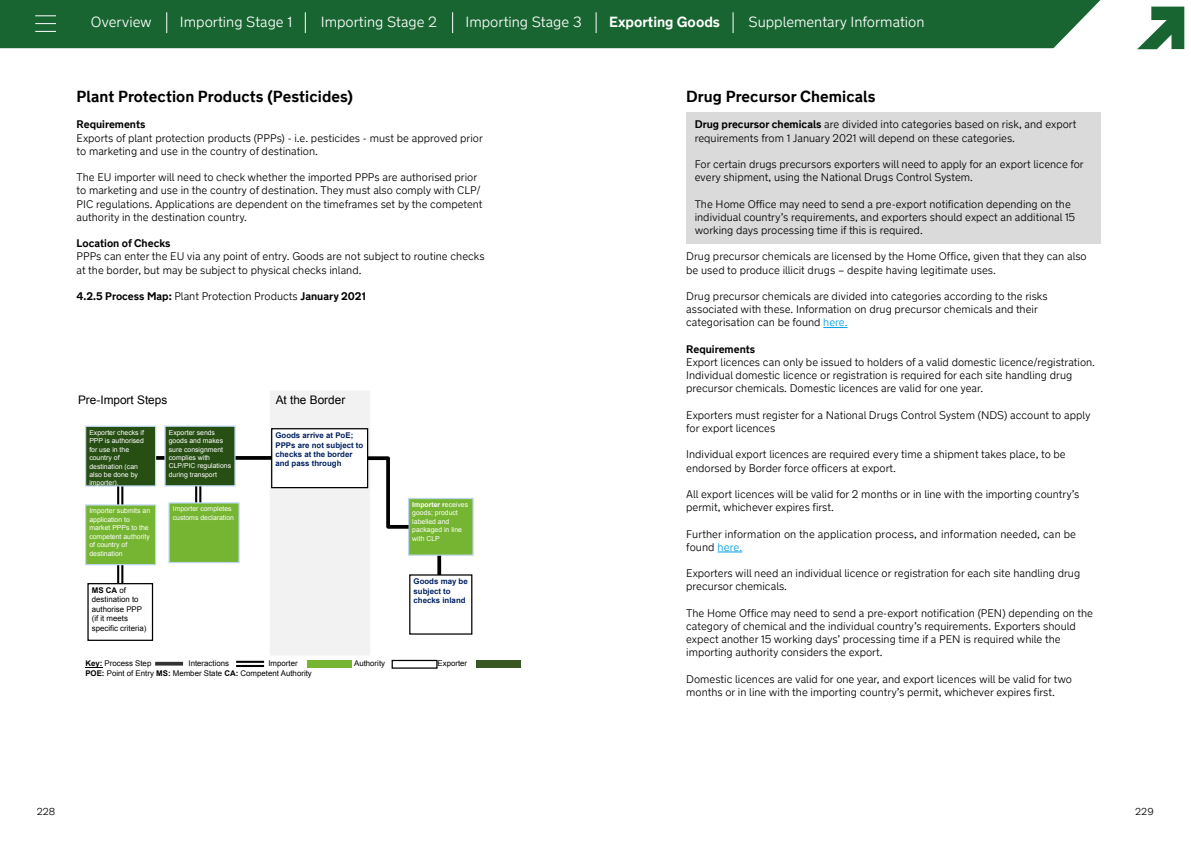
<style>
.page{position:relative;width:1191px;height:842px;background:#fff}
.page>*{position:absolute;margin:0;border:0;box-sizing:border-box;transform-origin:0 0}
.t1{font:700 16px "New Transport";letter-spacing:.005em;color:#000}
.t2{font:300 14.7px "New Transport";color:#fff}
.t3{font:700 14.7px "New Transport";color:#fff}
.t4{font:11.8px "Arial";color:#000}
.t5{font:300 11px/13.2px "New Transport";color:#000}
.t6{font:700 11px "New Transport";color:#000}
.t7{font:300 10px "New Transport";color:#000}
.t8{font:7.9px/9.4px "Arial";color:#000}
.t9{font:700 7.9px/9.4px "Arial";color:#002060}
.t10{font:6.9px/8.4px "Arial";color:#fff}
.s1{font-weight:300}
.s2{font-weight:700}
.s3{color:#009fe3}
</style>
<div class="page">
<div style="left:0;top:0;width:1101px;height:48px;background:#186531"></div>
<svg style="left:1137px;top:7px;width:47px;height:42px"></svg>
<svg style="left:166px;top:12px;width:1px;height:21px"></svg>
<svg style="left:305px;top:12px;width:1px;height:21px"></svg>
<svg style="left:452px;top:12px;width:1px;height:21px"></svg>
<svg style="left:595px;top:12px;width:1px;height:21px"></svg>
<svg style="left:732px;top:12px;width:1px;height:21px"></svg>
<svg style="left:35px;top:15px;width:21px;height:1px"></svg>
<svg style="left:35px;top:23px;width:21px;height:1px"></svg>
<svg style="left:35px;top:31px;width:21px;height:1px"></svg>
<svg style="left:437px;top:556px;width:4px;height:18px"></svg>
<hr style="left:121px;top:453px;width:2px;height:131px;background:#000">
<hr style="left:117px;top:453px;width:2px;height:131px;background:#000">
<svg style="left:156px;top:456px;width:112px;height:4px"></svg>
<svg style="left:85px;top:667px;width:17px;height:1px"></svg>
<hr style="left:236px;top:665px;width:28px;height:2px;background:#000">
<hr style="left:236px;top:661px;width:28px;height:2px;background:#000">
<svg style="left:155px;top:662px;width:28px;height:4px"></svg>
<div style="left:307px;top:660px;width:45px;height:8px;background:#76b531"></div>
<div style="left:391px;top:660px;width:46px;height:9px;border:1px solid #000"></div>
<div style="left:476px;top:661px;width:45px;height:7px;background:#385723"></div>
<hr style="left:199px;top:481px;width:2px;height:73px;background:#000">
<hr style="left:195px;top:481px;width:2px;height:73px;background:#000">
<div style="left:408px;top:498px;width:65px;height:57px;background:#76b531"></div>
<div style="left:408px;top:498px;width:65px;height:58px;border:1px solid #bbd6ee"></div>
<div style="left:409px;top:574px;width:63px;height:61px;border:1px solid #000"></div>
<div style="left:86px;top:426px;width:70px;height:60px;background:#274e13"></div>
<div style="left:85px;top:426px;width:71px;height:61px;border:1px solid #bbd6ee"></div>
<div style="left:86px;top:505px;width:70px;height:60px;background:#76b531"></div>
<div style="left:85px;top:504px;width:71px;height:61px;border:1px solid #bbd6ee"></div>
<div style="left:165px;top:426px;width:70px;height:60px;background:#274e13"></div>
<div style="left:164px;top:426px;width:72px;height:60px;border:1px solid #bbd6ee"></div>
<div style="left:87px;top:583px;width:66px;height:58px;border:1px solid #000"></div>
<div style="left:169px;top:503px;width:70px;height:59px;background:#76b531"></div>
<div style="left:168px;top:502px;width:72px;height:61px;border:1px solid #bbd6ee"></div>
<svg style="left:268px;top:391px;width:144px;height:264px"></svg>
<div style="left:686px;top:112px;width:414px;height:40px;background:#dadada"></div>
<div style="left:686px;top:152px;width:414px;height:39px;background:#dadada"></div>
<div style="left:686px;top:191px;width:414px;height:53px;background:#dadada"></div>
<svg style="left:823px;top:327px;width:24px;height:1px"></svg>
<svg style="left:717px;top:552px;width:25px;height:1px"></svg>
<h2 class="t2" style="left:91px;top:13px;width:62px">Overview</h2>
<h2 class="t2" style="left:180px;top:13px;width:114px">Importing Stage 1</h2>
<h2 class="t2" style="left:321px;top:13px;width:118px">Importing Stage 2</h2>
<h2 class="t2" style="left:465px;top:13px;width:118px">Importing Stage 3</h2>
<h2 class="t3" style="left:609px;top:13px;width:112px">Exporting Goods</h2>
<h2 class="t2" style="left:748px;top:13px;width:178px">Supplementary Information</h2>
<h1 class="t1" style="left:77px;top:86px;width:278px">Plant Protection Products (Pesticides)</h1>
<p class="t6" style="left:77px;top:118px;width:70px">Requirements</p>
<p class="t5" style="left:77px;top:131px;width:408px">Exports of plant protection products (PPPs) - i.e. pesticides - must be approved prior to marketing and use in the country of destination.</p>
<p class="t5" style="left:77px;top:171px;width:407px">The EU importer will need to check whether the imported PPPs are authorised prior to marketing and use in the country of destination. They must also comply with CLP/ PIC regulations. Applications are dependent on the timeframes set by the competent authority in the destination country.</p>
<p class="t6" style="left:77px;top:236px;width:95px">Location of Checks</p>
<p class="t5" style="left:77px;top:250px;width:409px">PPPs can enter the EU via any point of entry. Goods are not subject to routine checks at the border, but may be subject to physical checks inland.</p>
<p class="t6" style="left:77px;top:289px;width:291px">4.2.5 Process Map: <span class="s1">Plant Protection Products</span> January 2021</p>
<p class="t4" style="left:78px;top:392px;width:91px">Pre-Import Steps</p>
<p class="t4" style="left:276px;top:392px;width:71px">At the Border</p>
<p class="t10" style="left:89px;top:428px;width:56px">Exporter checks if<br>PPP is authorised for use in the country of destination (can also be done by importer).</p>
<p class="t10" style="left:89px;top:507px;width:62px">Importer submits an application to market PPPs to the competent authority of country of destination</p>
<p class="t8" style="left:92px;top:586px;width:56px"><span class="s2">MS CA</span> of destination to authorise PPP (if it meets specific criteria)</p>
<p class="t10" style="left:169px;top:428px;width:64px">Exporter sends goods and makes sure consignment complies with<br>CLP/PIC regulations during transport</p>
<p class="t10" style="left:173px;top:505px;width:63px">Importer completes customs declaration</p>
<p class="t9" style="left:275px;top:431px;width:89px">Goods arrive at PoE;<br>PPPs are not subject to checks at the border and pass through</p>
<p class="t10" style="left:412px;top:500px;width:57px"><span class="s2">Importer r</span>eceives goods; product labelled and packaged in line with CLP</p>
<p class="t9" style="left:413px;top:577px;width:56px">Goods may be subject to checks inland</p>
<p class="t8" style="left:85px;top:659px;width:68px"><span class="s2">Key:</span> Process Step</p>
<p class="t8" style="left:188px;top:659px;width:42px">Interactions</p>
<p class="t8" style="left:268px;top:659px;width:31px">Importer</p>
<p class="t8" style="left:354px;top:659px;width:33px">Authority</p>
<p class="t8" style="left:437px;top:659px;width:31px">Exporter</p>
<p class="t8" style="left:85px;top:668px;width:228px"><span class="s2">POE:</span> Point of Entry <span class="s2">MS:</span> Member State <span class="s2">CA:</span> Competent Authority</p>
<h1 class="t1" style="left:686px;top:86px;width:191px">Drug Precursor Chemicals</h1>
<p class="t5" style="left:694px;top:118px;width:383px"><span class="s2">Drug precursor chemicals</span> are divided into categories based on risk, and export requirements from 1 January 2021 will depend on these categories.</p>
<p class="t5" style="left:694px;top:158px;width:390px">For certain drugs precursors exporters will need to apply for an export licence for every shipment, using the National Drugs Control System.</p>
<p class="t5" style="left:694px;top:197px;width:382px">The Home Office may need to send a pre-export notification depending on the individual country’s requirements, and exporters should expect an additional 15 working days processing time if this is required.</p>
<p class="t5" style="left:686px;top:250px;width:402px">Drug precursor chemicals are licensed by the Home Office, given that they can also be used to produce illicit drugs – despite having legitimate uses.</p>
<p class="t5" style="left:686px;top:290px;width:363px">Drug precursor chemicals are divided into categories according to the risks associated with these. Information on drug precursor chemicals and their categorisation can be found <span class="s3">here.</span></p>
<p class="t6" style="left:686px;top:342px;width:70px">Requirements</p>
<p class="t5" style="left:686px;top:356px;width:410px">Export licences can only be issued to holders of a valid domestic licence/registration.<br>Individual domestic licence or registration is required for each site handling drug precursor chemicals. Domestic licences are valid for one year.</p>
<p class="t5" style="left:686px;top:408px;width:406px">Exporters must register for a National Drugs Control System (NDS) account to apply for export licences</p>
<p class="t5" style="left:686px;top:448px;width:381px">Individual export licences are required every time a shipment takes place, to be endorsed by Border force officers at export.</p>
<p class="t5" style="left:686px;top:488px;width:395px">All export licences will be valid for 2 months or in line with the importing country’s permit, whichever expires first.</p>
<p class="t5" style="left:686px;top:527px;width:391px">Further information on the application process, and information needed, can be found <span class="s3">here.</span></p>
<p class="t5" style="left:686px;top:567px;width:395px">Exporters will need an individual licence or registration for each site handling drug precursor chemicals.</p>
<p class="t5" style="left:686px;top:606px;width:408px">The Home Office may need to send a pre-export notification (PEN) depending on the category of chemical and the individual country’s requirements. Exporters should expect another 15 working days’ processing time if a PEN is required while the importing authority considers the export.</p>
<p class="t5" style="left:686px;top:672px;width:387px">Domestic licences are valid for one year, and export licences will be valid for two months or in line with the importing country’s permit, whichever expires first.</p>
<p class="t7" style="left:37px;top:805px;width:20px">228</p>
<p class="t7" style="left:1135px;top:805px;width:20px">229</p>
</div>
